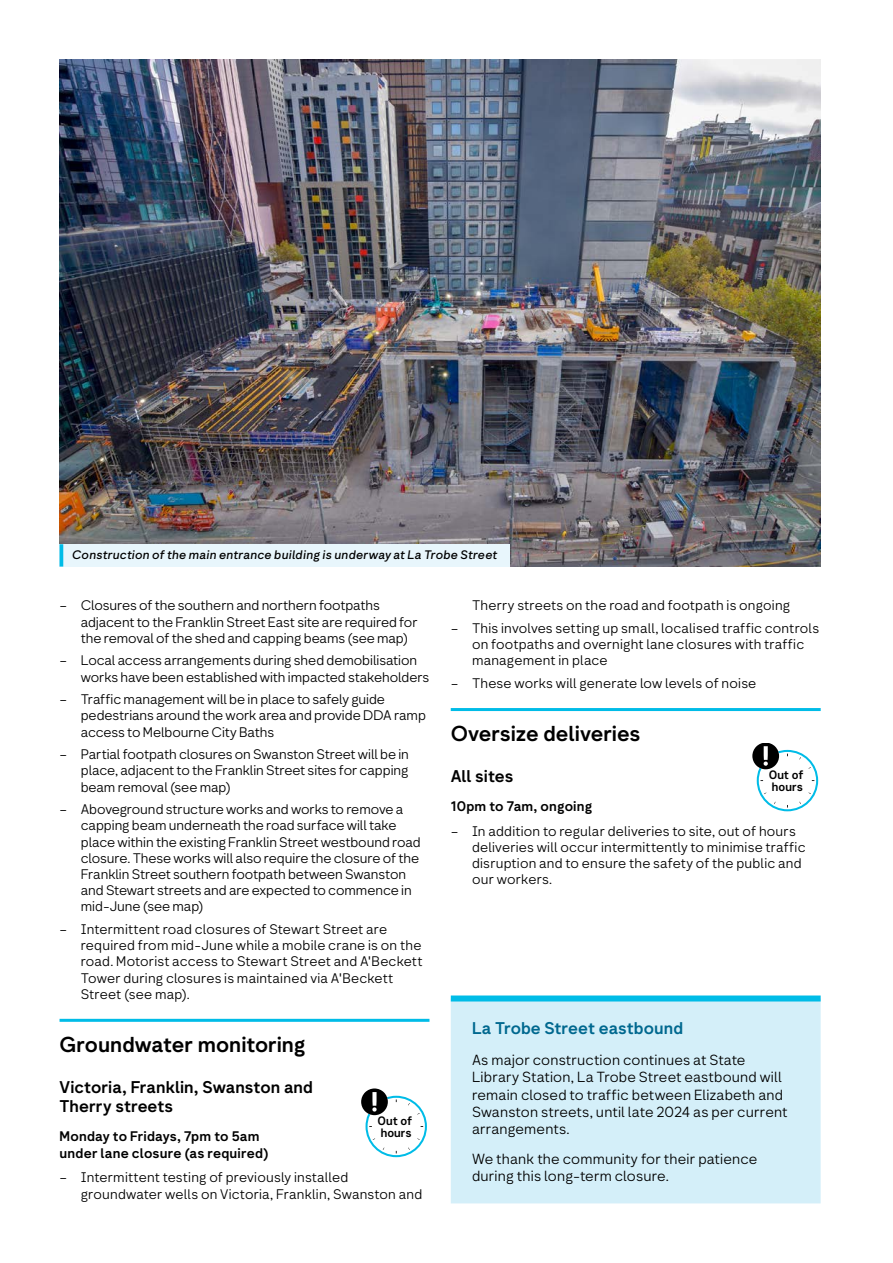
<style>
.page{position:relative;width:893px;height:1263px;background:#fff}
.page>*{position:absolute;margin:0;border:0;box-sizing:border-box;transform-origin:0 0}
.t1{font:700 21px "Network Geo";color:#000}
.t2{font:700 16.5px/19.8px "Network Geo";color:#000}
.t3{font:700 16.5px "Network Geo";letter-spacing:.005em;color:#00688f}
.t4{font:300 14.25px/17.1px "Network Geo";letter-spacing:.01em;color:#000}
.t5{font:300 13.5px/16.2px "Network Geo";color:#000}
.t6{font:700 13.5px/16.2px "Network Geo";letter-spacing:.015em;color:#000}
.t7{font:italic 500 12px "Network Geo";letter-spacing:.02em;color:#000}
.t8{font:11.85px/11.4px "Network Sans 2019 Bold";color:#000}
</style>
<div class="page">
<img style="left:60px;top:60px;width:761px;height:507px">
<hr style="left:60px;top:1019px;width:369px;height:3px;background:#00bce7">
<svg style="left:361px;top:1089px;width:66px;height:68px"></svg>
<div style="left:60px;top:544px;width:450px;height:23px;background:#e8f6fc"></div>
<hr style="left:60px;top:544px;width:3px;height:23px;background:#00bce7">
<hr style="left:451px;top:708px;width:370px;height:3px;background:#00bce7">
<svg style="left:752px;top:743px;width:66px;height:68px"></svg>
<div style="left:451px;top:1001px;width:370px;height:202px;background:#d4eff9"></div>
<div style="left:451px;top:995px;width:370px;height:6px;background:#00bce7"></div>
<p class="t7" style="left:72px;top:547px;width:427px">Construction of the main entrance building is underway at La Trobe Street</p>
<p class="t5" style="left:472px;top:598px;width:320px">Therry streets on the road and footpath is ongoing</p>
<p class="t5" style="left:472px;top:620px;width:349px;text-indent:-21px">– This involves setting up small, localised traffic controls on footpaths and overnight lane closures with traffic management in place</p>
<p class="t5" style="left:451px;top:675px;width:307px">– These works will generate low levels of noise</p>
<h1 class="t1" style="left:451px;top:719px;width:191px">Oversize deliveries</h1>
<p class="t2" style="left:451px;top:767px;width:64px">All sites</p>
<p class="t6" style="left:451px;top:799px;width:143px">10pm to 7am, ongoing</p>
<p class="t5" style="left:81px;top:598px;width:338px;text-indent:-21px">– Closures of the southern and northern footpaths adjacent to the Franklin Street East site are required for the removal of the shed and capping beams (see map)</p>
<p class="t5" style="left:81px;top:653px;width:350px;text-indent:-21px">– Local access arrangements during shed demobilisation works have been established with impacted stakeholders</p>
<p class="t5" style="left:81px;top:692px;width:347px;text-indent:-21px">– Traffic management will be in place to safely guide pedestrians around the work area and provide DDA ramp access to Melbourne City Baths</p>
<p class="t5" style="left:81px;top:747px;width:330px;text-align:justify;text-indent:-21px">– Partial footpath closures on Swanston Street will be in place, adjacent to the Franklin Street sites for capping beam removal (see map)</p>
<p class="t5" style="left:81px;top:802px;width:341px;text-indent:-21px">– Aboveground structure works and works to remove a capping beam underneath the road surface will take place within the existing Franklin Street westbound road closure. These works will also require the closure of the Franklin Street southern footpath between Swanston and Stewart streets and are expected to commence in mid-June (see map)</p>
<p class="t5" style="left:81px;top:921px;width:343px;text-indent:-21px">– Intermittent road closures of Stewart Street are required from mid-June while a mobile crane is on the road. Motorist access to Stewart Street and A'Beckett Tower during closures is maintained via A'Beckett Street (see map).</p>
<h1 class="t1" style="left:60px;top:1030px;width:248px">Groundwater monitoring</h1>
<p class="t2" style="left:60px;top:1078px;width:255px">Victoria, Franklin, Swanston and<br>Therry streets</p>
<p class="t6" style="left:60px;top:1129px;width:211px">Monday to Fridays, 7pm to 5am under lane closure (as required)</p>
<p class="t8" style="left:769px;top:769px;width:36px">Out of hours</p>
<p class="t5" style="left:472px;top:823px;width:335px;text-indent:-21px">– In addition to regular deliveries to site, out of hours deliveries will occur intermittently to minimise traffic disruption and to ensure the safety of the public and our workers.</p>
<p class="t3" style="left:472px;top:1017px;width:213px">La Trobe Street eastbound</p>
<p class="t4" style="left:472px;top:1052px;width:317px">As major construction continues at State Library Station, La Trobe Street eastbound will remain closed to traffic between Elizabeth and Swanston streets, until late 2024 as per current arrangements.</p>
<p class="t4" style="left:472px;top:1150px;width:287px">We thank the community for their patience during this long-term closure.</p>
<p class="t8" style="left:377px;top:1115px;width:36px">Out of hours</p>
<p class="t5" style="left:81px;top:1170px;width:343px;text-indent:-21px">– Intermittent testing of previously installed groundwater wells on Victoria, Franklin, Swanston and</p>
</div>
